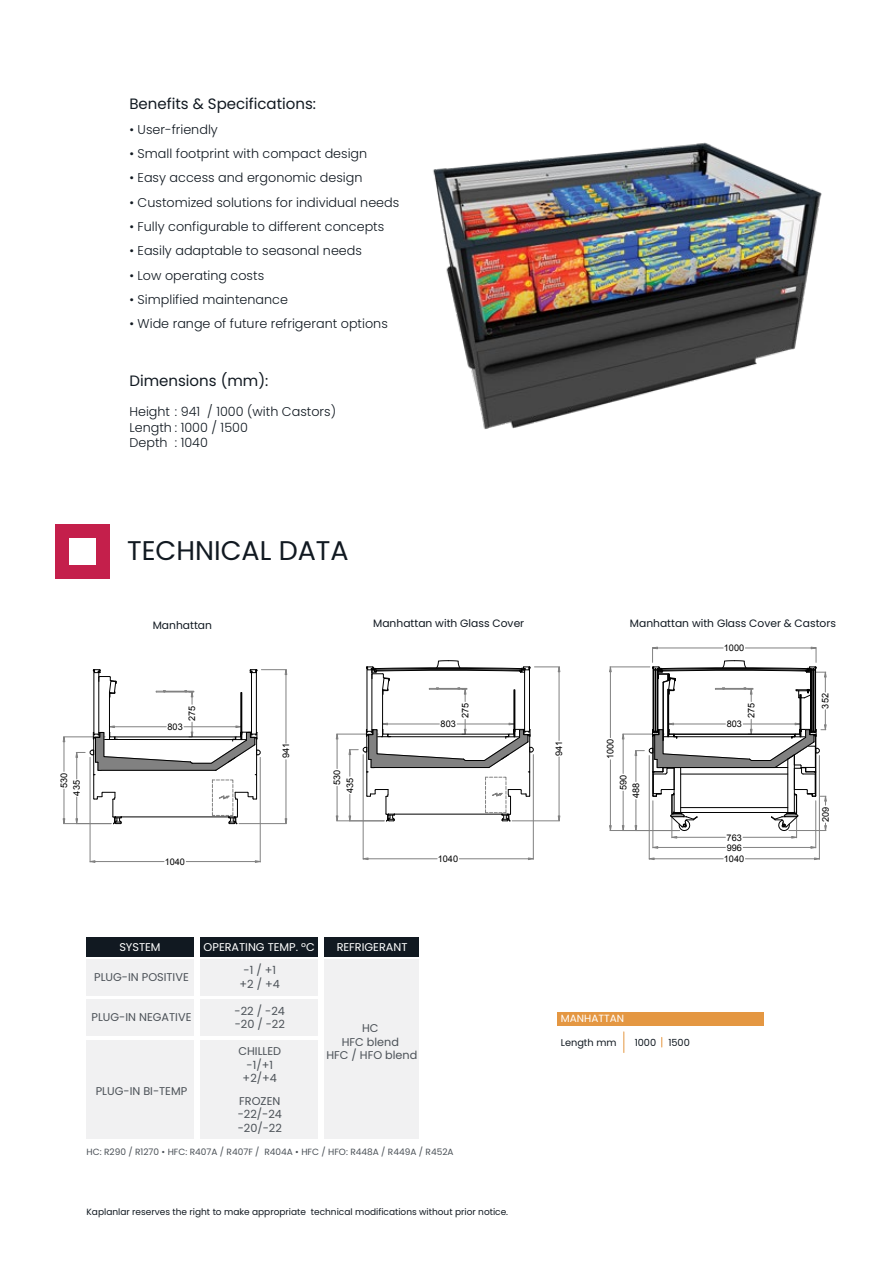
<style>
.page{position:relative;width:893px;height:1263px;background:#fff}
.page>*{position:absolute;margin:0;border:0;box-sizing:border-box;transform-origin:0 0}
.t1{font:27px "Poppins";color:#111921}
.t2{font:15px "Poppins";color:#111921}
.t3{font:300 12.75px/15.3px "Poppins";color:#111921}
.t4{font:11.25px/13.5px "Poppins";color:#4c5258;text-align:center}
.t5{font:11.25px "Poppins";color:#fff}
.t6{font:10.65px "Poppins";color:#111921}
.t7{font:10.5px "Poppins";color:#fff}
.t8{font:9.75px "Poppins";color:#111921}
.t9{font:9.15px/12.8px "Arial";color:#010101}
.t10{font:9px "Poppins";color:#111921}
.t11{font:9px "Poppins";color:#4c5258}
</style>
<div class="page">
<div style="left:56px;top:524px;width:54px;height:54px;background:#c41f4b"></div>
<div style="left:70px;top:538px;width:26px;height:26px;background:#fff"></div>
<div style="left:557px;top:1012px;width:207px;height:14px;background:#e49742"></div>
<svg style="left:623px;top:1032px;width:1px;height:20px"></svg>
<div style="left:200px;top:937px;width:118px;height:19px;background:#111921"></div>
<div style="left:200px;top:959px;width:118px;height:36px;background:#f1f1f2"></div>
<div style="left:324px;top:937px;width:95px;height:19px;background:#111921"></div>
<div style="left:324px;top:959px;width:95px;height:180px;background:#f1f1f2"></div>
<div style="left:87px;top:937px;width:107px;height:19px;background:#111921"></div>
<div style="left:87px;top:959px;width:107px;height:36px;background:#f1f1f2"></div>
<div style="left:200px;top:999px;width:118px;height:37px;background:#f1f1f2"></div>
<div style="left:87px;top:999px;width:107px;height:37px;background:#f1f1f2"></div>
<div style="left:200px;top:1040px;width:118px;height:99px;background:#f1f1f2"></div>
<div style="left:87px;top:1040px;width:107px;height:99px;background:#f1f1f2"></div>
<img style="left:433px;top:142px;width:389px;height:287px">
<hr style="left:90px;top:757px;width:1px;height:105px;background:#818181">
<hr style="left:260px;top:757px;width:1px;height:105px;background:#818181">
<hr style="left:95px;top:861px;width:69px;height:1px;background:#818181">
<hr style="left:186px;top:861px;width:69px;height:1px;background:#818181">
<svg style="left:89px;top:860px;width:6px;height:3px"></svg>
<svg style="left:255px;top:860px;width:6px;height:3px"></svg>
<hr style="left:63px;top:737px;width:42px;height:1px;background:#818181">
<hr style="left:63px;top:823px;width:48px;height:1px;background:#818181">
<hr style="left:64px;top:789px;width:1px;height:30px;background:#818181">
<svg style="left:63px;top:736px;width:2px;height:35px"></svg>
<svg style="left:75px;top:669px;width:212px;height:157px"></svg>
<hr style="left:363px;top:754px;width:1px;height:105px;background:#818181">
<hr style="left:533px;top:754px;width:1px;height:105px;background:#818181">
<hr style="left:368px;top:858px;width:69px;height:1px;background:#818181">
<hr style="left:459px;top:858px;width:69px;height:1px;background:#818181">
<svg style="left:362px;top:857px;width:6px;height:3px"></svg>
<svg style="left:528px;top:857px;width:6px;height:3px"></svg>
<hr style="left:337px;top:734px;width:41px;height:1px;background:#818181">
<hr style="left:337px;top:820px;width:47px;height:1px;background:#818181">
<hr style="left:337px;top:739px;width:1px;height:30px;background:#818181">
<hr style="left:337px;top:786px;width:1px;height:30px;background:#818181">
<svg style="left:336px;top:815px;width:2px;height:7px"></svg>
<svg style="left:349px;top:660px;width:211px;height:163px"></svg>
<hr style="left:649px;top:755px;width:1px;height:104px;background:#818181">
<hr style="left:819px;top:755px;width:1px;height:104px;background:#818181">
<hr style="left:654px;top:858px;width:69px;height:1px;background:#818181">
<hr style="left:745px;top:858px;width:69px;height:1px;background:#818181">
<svg style="left:648px;top:857px;width:7px;height:3px"></svg>
<svg style="left:814px;top:857px;width:6px;height:3px"></svg>
<hr style="left:610px;top:667px;width:40px;height:1px;background:#818181">
<hr style="left:610px;top:830px;width:69px;height:1px;background:#818181">
<hr style="left:610px;top:672px;width:1px;height:66px;background:#818181">
<hr style="left:610px;top:760px;width:1px;height:66px;background:#818181">
<svg style="left:609px;top:666px;width:3px;height:6px"></svg>
<svg style="left:609px;top:825px;width:3px;height:6px"></svg>
<hr style="left:653px;top:801px;width:1px;height:47px;background:#818181">
<hr style="left:815px;top:801px;width:1px;height:47px;background:#818181">
<hr style="left:658px;top:847px;width:67px;height:1px;background:#818181">
<hr style="left:743px;top:847px;width:68px;height:1px;background:#818181">
<svg style="left:652px;top:846px;width:6px;height:3px"></svg>
<svg style="left:810px;top:846px;width:7px;height:3px"></svg>
<hr style="left:623px;top:734px;width:41px;height:1px;background:#818181">
<hr style="left:623px;top:739px;width:1px;height:34px;background:#818181">
<hr style="left:623px;top:791px;width:1px;height:35px;background:#818181">
<svg style="left:635px;top:647px;width:192px;height:191px"></svg>
<p class="t2" style="left:129px;top:96px;width:188px">Benefits &amp; Specifications:</p>
<p class="t3" style="left:129px;top:122px;width:90px">• User-friendly</p>
<p class="t3" style="left:129px;top:146px;width:239px">• Small footprint with compact design</p>
<p class="t3" style="left:129px;top:170px;width:235px">• Easy access and ergonomic design</p>
<p class="t3" style="left:129px;top:195px;width:271px">• Customized solutions for individual needs</p>
<p class="t3" style="left:129px;top:219px;width:256px">• Fully configurable to different concepts</p>
<p class="t3" style="left:129px;top:243px;width:234px">• Easily adaptable to seasonal needs</p>
<p class="t3" style="left:129px;top:268px;width:136px">• Low operating costs</p>
<p class="t3" style="left:129px;top:292px;width:160px">• Simplified maintenance</p>
<p class="t3" style="left:129px;top:316px;width:260px">• Wide range of future refrigerant options</p>
<p class="t2" style="left:129px;top:372px;width:140px">Dimensions (mm):</p>
<p class="t3" style="left:129px;top:404px;width:208px">Height : 941 / 1000 (with Castors)<br>Length : 1000 / 1500<br>Depth : 1040</p>
<p class="t9" style="left:58px;top:795px;width:24px;text-indent:8px;rotate:-90deg">530<br>435</p>
<h1 class="t1" style="left:127px;top:535px;width:223px">TECHNICAL DATA</h1>
<p class="t6" style="left:153px;top:619px;width:61px">Manhattan</p>
<p class="t6" style="left:373px;top:617px;width:153px">Manhattan with Glass Cover</p>
<p class="t9" style="left:186px;top:721px;width:17px;rotate:-90deg">275</p>
<p class="t9" style="left:168px;top:720px;width:17px">803</p>
<p class="t9" style="left:459px;top:718px;width:17px;rotate:-90deg">275</p>
<p class="t9" style="left:441px;top:718px;width:17px">803</p>
<p class="t9" style="left:280px;top:758px;width:17px;rotate:-90deg">941</p>
<p class="t9" style="left:331px;top:793px;width:24px;text-indent:8px;rotate:-90deg">530<br>435</p>
<p class="t9" style="left:165px;top:855px;width:22px">1040</p>
<p class="t9" style="left:438px;top:852px;width:22px">1040</p>
<p class="t5" style="left:119px;top:941px;width:43px">SYSTEM</p>
<p class="t4" style="left:94px;top:970px;width:96px">PLUG-IN POSITIVE</p>
<p class="t4" style="left:92px;top:1010px;width:101px">PLUG-IN NEGATIVE</p>
<p class="t4" style="left:96px;top:1084px;width:93px">PLUG-IN BI-TEMP</p>
<p class="t5" style="left:204px;top:941px;width:113px">OPERATING TEMP. ºC</p>
<p class="t4" style="left:240px;top:963px;width:42px">-1 / +1 +2 / +4</p>
<p class="t4" style="left:235px;top:1004px;width:52px;text-align:left">-22 / -24 -20 / -22</p>
<p class="t4" style="left:238px;top:1045px;width:44px">CHILLED -1/+1 +2/+4</p>
<p class="t4" style="left:238px;top:1094px;width:46px;text-align:left">FROZEN -22/-24 -20/-22</p>
<p class="t5" style="left:337px;top:941px;width:72px">REFRIGERANT</p>
<p class="t4" style="left:326px;top:1021px;width:92px">HC<br>HFC blend<br>HFC / HFO blend</p>
<p class="t11" style="left:87px;top:1147px;width:369px">HC: R290 / R1270 • HFC: R407A / R407F / R404A • HFC / HFO: R448A / R449A / R452A</p>
<p class="t10" style="left:87px;top:1206px;width:423px">Kaplanlar reserves the right to make appropriate technical modifications without prior notice.</p>
<p class="t6" style="left:630px;top:617px;width:208px">Manhattan with Glass Cover &amp; Castors</p>
<p class="t9" style="left:553px;top:756px;width:17px;rotate:-90deg">941</p>
<p class="t9" style="left:604px;top:759px;width:22px;rotate:-90deg">1000</p>
<p class="t9" style="left:617px;top:790px;width:17px;rotate:-90deg">590</p>
<p class="t9" style="left:630px;top:798px;width:17px;rotate:-90deg">488</p>
<p class="t9" style="left:724px;top:642px;width:22px">1000</p>
<p class="t9" style="left:745px;top:718px;width:17px;rotate:-90deg">275</p>
<p class="t9" style="left:727px;top:718px;width:17px">803</p>
<p class="t9" style="left:727px;top:831px;width:17px">763</p>
<p class="t9" style="left:727px;top:841px;width:17px">996</p>
<p class="t9" style="left:724px;top:852px;width:22px">1040</p>
<p class="t7" style="left:561px;top:1012px;width:65px">MANHATTAN</p>
<p class="t8" style="left:561px;top:1037px;width:57px">Length mm</p>
<p class="t8" style="left:635px;top:1036px;width:57px">1000 1500</p>
<p class="t9" style="left:819px;top:708px;width:17px;rotate:-90deg">352</p>
<p class="t9" style="left:819px;top:822px;width:17px;rotate:-90deg">209</p>
</div>
